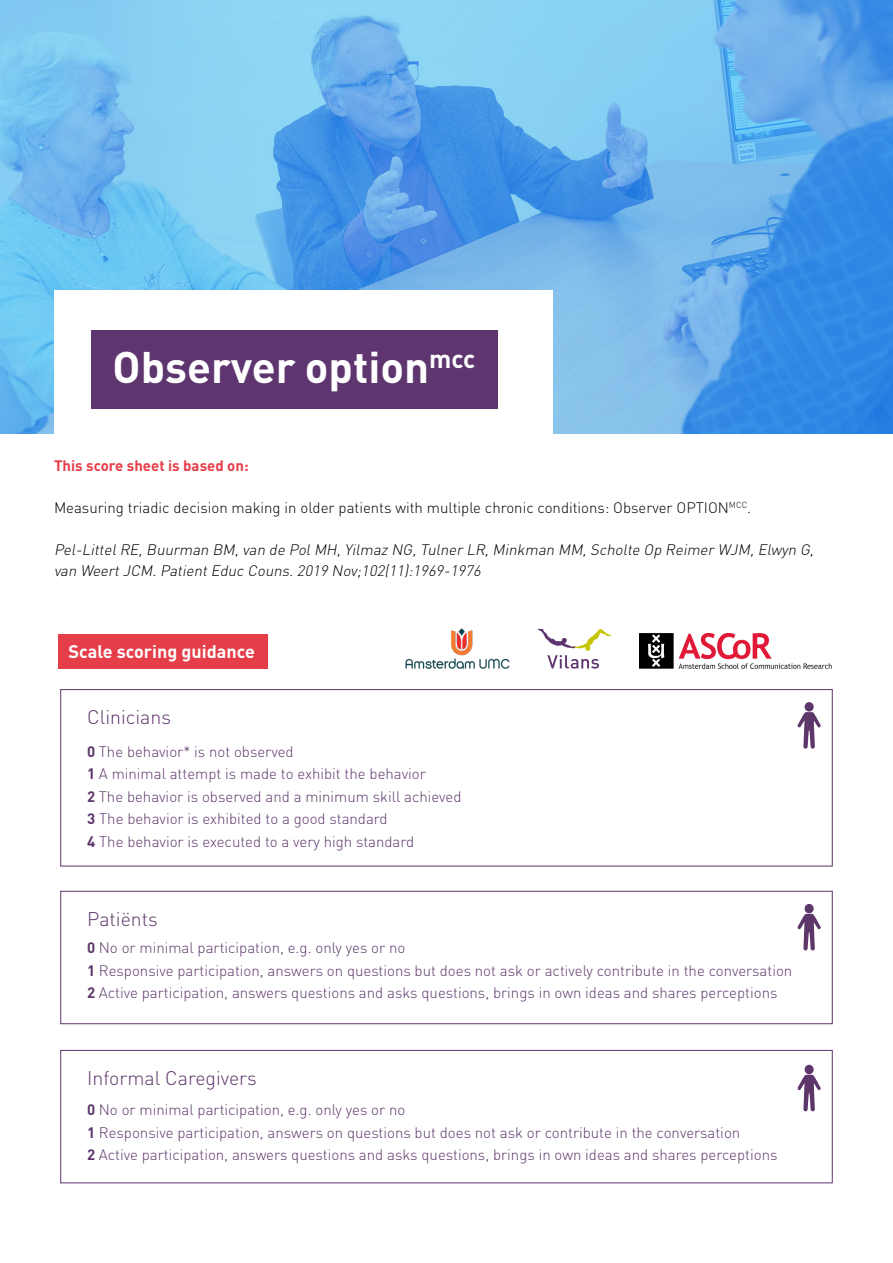
<style>
.page{position:relative;width:893px;height:1263px;background:#fff}
.page>*{position:absolute;margin:0;border:0;box-sizing:border-box;transform-origin:0 0}
.t1{font:700 43.65px "DIN Pro";color:#fff}
.t2{font:300 19.5px "DIN Pro";color:#5d366a}
.t3{font:700 18px "DIN Pro";color:#fff}
.t4{font:300 15px/22.5px "DIN Pro";color:#5d366a}
.t5{font:italic 300 15px/21px "DIN Pro";color:#000}
.t6{font:300 15px "DIN Pro";color:#000}
.t7{font:700 15px "DIN Pro";color:#e63e49}
.s1{font-weight:700}
</style>
<div class="page">
<div style="left:58px;top:635px;width:210px;height:34px;background:#e63e49"></div>
<img style="left:0;top:0;width:893px;height:434px">
<div style="left:54px;top:290px;width:499px;height:153px;background:#fff"></div>
<div style="left:91px;top:330px;width:406px;height:78px;background:#5e356f"></div>
<div style="left:60px;top:689px;width:773px;height:177px;border:1px solid #5e356f"></div>
<div style="left:60px;top:891px;width:773px;height:133px;border:1px solid #5e356f"></div>
<div style="left:60px;top:1050px;width:773px;height:133px;border:1px solid #5e356f"></div>
<svg style="left:797px;top:712px;width:24px;height:37px"></svg>
<div style="left:805px;top:702px;width:9px;height:10px;background:#5d366a;border-radius:50%"></div>
<svg style="left:797px;top:914px;width:24px;height:36px"></svg>
<div style="left:805px;top:904px;width:9px;height:9px;background:#5d366a;border-radius:50%"></div>
<svg style="left:797px;top:1075px;width:24px;height:36px"></svg>
<div style="left:805px;top:1065px;width:9px;height:9px;background:#5d366a;border-radius:50%"></div>
<svg style="left:538px;top:628px;width:73px;height:40px"></svg>
<img style="left:405px;top:628px;width:105px;height:41px">
<img style="left:640px;top:633px;width:192px;height:35px">
<h1 class="t1" style="left:113px;top:337px;width:364px">Observer option<sup>mcc</sup></h1>
<p class="t7" style="left:54px;top:455px;width:196px">This score sheet is based on:</p>
<p class="t6" style="left:54px;top:497px;width:699px">Measuring triadic decision making in older patients with multiple chronic conditions: Observer OPTION<sup>MCC</sup>.</p>
<p class="t5" style="left:54px;top:538px;width:764px">Pel-LittelRE,Buurman BM,van de PolMH,Yilmaz NG,TulnerLR,Minkman MM,Scholte Op ReimerWJM,Elwyn G, van WeertJCM.PatientEduc Couns.2019 Nov;102(11):1969-1976</p>
<p class="t3" style="left:69px;top:639px;width:188px">Scale scoring guidance</p>
<h2 class="t2" style="left:87px;top:704px;width:85px">Clinicians</h2>
<p class="t4" style="left:87px;top:739px;width:376px"><span class="s1">0</span> The behavior* is not observed<br><span class="s1">1</span> A minimal attempt is made to exhibit the behavior<br><span class="s1">2</span> The behavior is observed and a minimum skill achieved <span class="s1">3</span> The behavior is exhibited to a good standard<br><span class="s1">4</span> The behavior is executed to a very high standard</p>
<h2 class="t2" style="left:87px;top:906px;width:72px">Patiënts</h2>
<p class="t4" style="left:87px;top:936px;width:707px"><span class="s1">0</span> No or minimal participation, e.g. only yes or no<br><span class="s1">1</span> Responsive participation, answers on questions but does not ask or actively contribute in the conversation<br><span class="s1">2</span> Active participation, answers questions and asks questions, brings in own ideas and shares perceptions</p>
<h2 class="t2" style="left:87px;top:1065px;width:171px">Informal Caregivers</h2>
<p class="t4" style="left:87px;top:1098px;width:692px"><span class="s1">0</span> No or minimal participation, e.g. only yes or no<br><span class="s1">1</span> Responsive participation, answers on questions but does not ask or contribute in the conversation<br><span class="s1">2</span> Active participation, answers questions and asks questions, brings in own ideas and shares perceptions</p>
</div>
